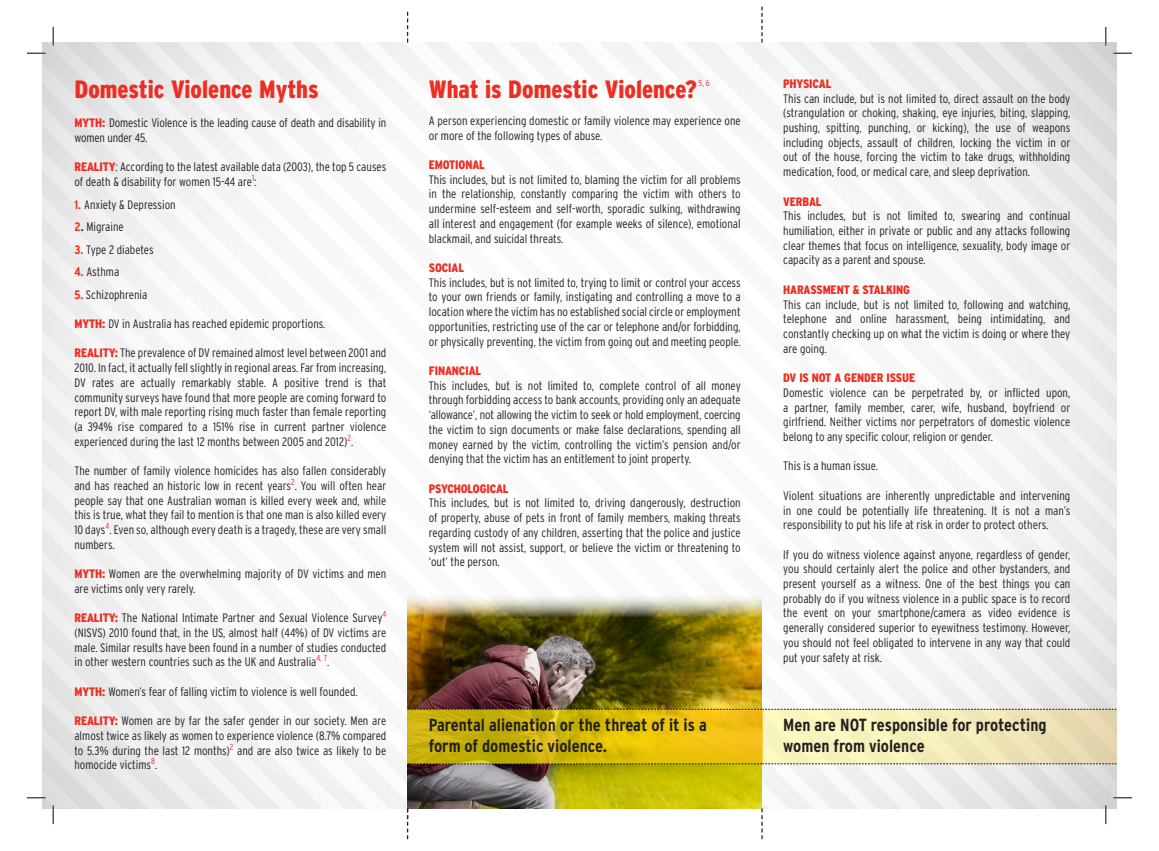
<style>
.page{position:relative;width:1159px;height:851px;background:#fff}
.page>*{position:absolute;margin:0;border:0;box-sizing:border-box;transform-origin:0 0}
.t1{font:900 condensed 25px "Interstate";color:#ee2e22}
.t2{font:700 condensed 17.5px/21.2px "Interstate";color:#231f20}
.t3{font:300 condensed 12.25px/14.8px "Interstate";color:#231f20;text-align:justify}
.t4{font:900 condensed 12.25px "Interstate";letter-spacing:-.01em;color:#ee2e22}
.t5{font:300 condensed 8.75px "Interstate";color:#ee2e22}
.s1{font-weight:900;color:#ee2e22}
.s2{font-weight:700;color:#ee2e22}
.s3{font-weight:700}
</style>
<div class="page">
<img style="left:43px;top:43px;width:1073px;height:765px">
<img style="left:407px;top:593px;width:354px;height:215px">
<svg style="left:407px;top:808px;width:1px;height:31px"></svg>
<svg style="left:407px;top:12px;width:1px;height:31px"></svg>
<svg style="left:761px;top:6px;width:1px;height:37px"></svg>
<svg style="left:761px;top:808px;width:1px;height:31px"></svg>
<div style="left:762px;top:709px;width:354px;height:54px;background:linear-gradient(to right,#fdfcc2,#e7d8b0)"></div>
<svg style="left:407px;top:709px;width:355px;height:54px"></svg>
<svg style="left:407px;top:763px;width:709px;height:1px"></svg>
<svg style="left:407px;top:708px;width:709px;height:1px"></svg>
<svg style="left:27px;top:52px;width:19px;height:2px"></svg>
<svg style="left:1113px;top:52px;width:19px;height:2px"></svg>
<svg style="left:27px;top:796px;width:19px;height:2px"></svg>
<svg style="left:1113px;top:796px;width:19px;height:2px"></svg>
<svg style="left:52px;top:27px;width:2px;height:19px"></svg>
<svg style="left:52px;top:805px;width:2px;height:18px"></svg>
<svg style="left:1105px;top:27px;width:1px;height:19px"></svg>
<svg style="left:1105px;top:805px;width:1px;height:18px"></svg>
<p class="t1" style="left:74px;top:75px;width:246px">Domestic Violence Myths</p>
<p class="t3" style="left:74px;top:115px;width:313px"><span class="s1">MYTH:</span> Domestic Violence is the leading cause of death and disability in women under 45.</p>
<p class="t3" style="left:74px;top:159px;width:313px"><span class="s1">REALITY</span>: According to the latest available data (2003), the top 5 causes of death &amp; disability for women 15-44 are<sup>1</sup>:</p>
<p class="t3" style="left:74px;top:197px;width:103px"><span class="s2">1.</span> Anxiety &amp; Depression</p>
<p class="t3" style="left:74px;top:219px;width:51px"><span class="s2">2</span><span class="s3">.</span> Migraine</p>
<p class="t3" style="left:74px;top:242px;width:81px"><span class="s2">3.</span> Type 2 diabetes</p>
<p class="t3" style="left:74px;top:264px;width:46px"><span class="s2">4.</span> Asthma</p>
<p class="t3" style="left:74px;top:287px;width:74px"><span class="s2">5.</span> Schizophrenia</p>
<p class="t3" style="left:74px;top:316px;width:253px"><span class="s1">MYTH:</span> DV in Australia has reached epidemic proportions.</p>
<p class="t3" style="left:74px;top:345px;width:313px"><span class="s1">REALITY:</span> The prevalence of DV remained almost level between 2001 and 2010. In fact, it actually fell slightly in regional areas. Far from increasing, DV rates are actually remarkably stable. A positive trend is that community surveys have found that more people are coming forward to report DV, with male reporting rising much faster than female reporting (a 394% rise compared to a 151% rise in current partner violence experienced during the last 12 months between 2005 and 2012)<sup>2</sup>.</p>
<p class="t3" style="left:74px;top:463px;width:313px">The number of family violence homicides has also fallen considerably and has reached an historic low in recent years<sup>2</sup>. You will often hear people say that one Australian woman is killed every week and, while this is true, what they fail to mention is that one man is also killed every 10 days<sup>4</sup>. Even so, although every death is a tragedy, these are very small numbers.</p>
<p class="t3" style="left:74px;top:566px;width:313px"><span class="s1">MYTH:</span> Women are the overwhelming majority of DV victims and men are victims only very rarely.</p>
<p class="t3" style="left:74px;top:610px;width:313px"><span class="s1">REALITY:</span> The National Intimate Partner and Sexual Violence Survey<sup>4 </sup>(NISVS) 2010 found that, in the US, almost half (44%) of DV victims are male. Similar results have been found in a number of studies conducted in other western countries such as the UK and Australia<sup>4,</sup> <sup>7</sup>.</p>
<p class="t3" style="left:74px;top:683px;width:285px"><span class="s1">MYTH:</span> Women’s fear of falling victim to violence is well founded.</p>
<p class="t3" style="left:74px;top:713px;width:313px"><span class="s1">REALITY:</span> Women are by far the safer gender in our society. Men are almost twice as likely as women to experience violence (8.7% compared to 5.3% during the last 12 months)<sup>2</sup> and are also twice as likely to be homocide victims<sup>8</sup>.</p>
<p class="t1" style="left:429px;top:75px;width:269px">What is Domestic Violence?</p>
<p class="t5" style="left:698px;top:78px;width:12px">5, 6</p>
<p class="t3" style="left:429px;top:113px;width:313px">A person experiencing domestic or family violence may experience one or more of the following types of abuse.</p>
<p class="t4" style="left:429px;top:158px;width:58px">EMOTIONAL</p>
<p class="t3" style="left:429px;top:172px;width:313px">This includes, but is not limited to, blaming the victim for all problems in the relationship, constantly comparing the victim with others to undermine self-esteem and self-worth, sporadic sulking, withdrawing all interest and engagement (for example weeks of silence), emotional blackmail, and suicidal threats.</p>
<p class="t4" style="left:429px;top:261px;width:37px">SOCIAL</p>
<p class="t3" style="left:429px;top:275px;width:313px">This includes, but is not limited to, trying to limit or control your access to your own friends or family, instigating and controlling a move to a location where the victim has no established social circle or employment opportunities, restricting use of the car or telephone and/or forbidding, or physically preventing, the victim from going out and meeting people.</p>
<p class="t4" style="left:429px;top:364px;width:54px">FINANCIAL</p>
<p class="t3" style="left:429px;top:378px;width:313px">This includes, but is not limited to, complete control of all money through forbidding access to bank accounts, providing only an adequate ‘allowance’, not allowing the victim to seek or hold employment, coercing the victim to sign documents or make false declarations, spending all money earned by the victim, controlling the victim’s pension and/or denying that the victim has an entitlement to joint property.</p>
<p class="t4" style="left:429px;top:481px;width:81px">PSYCHOLOGICAL</p>
<p class="t3" style="left:429px;top:495px;width:313px">This includes, but is not limited to, driving dangerously, destruction of property, abuse of pets in front of family members, making threats regarding custody of any children, asserting that the police and justice system will not assist, support, or believe the victim or threatening to ‘out’ the person.</p>
<p class="t2" style="left:429px;top:714px;width:279px">Parental alienation or the threat of it is a form of domestic violence.</p>
<p class="t4" style="left:783px;top:77px;width:50px">PHYSICAL</p>
<p class="t3" style="left:783px;top:91px;width:289px">This can include, but is not limited to, direct assault on the body (strangulation or choking, shaking, eye injuries, biting, slapping, pushing, spitting, punching, or kicking), the use of weapons including objects, assault of children, locking the victim in or out of the house, forcing the victim to take drugs, withholding medication, food, or medical care, and sleep deprivation.</p>
<p class="t4" style="left:783px;top:194px;width:40px">VERBAL</p>
<p class="t3" style="left:783px;top:208px;width:289px">This includes, but is not limited to, swearing and continual humiliation, either in private or public and any attacks following clear themes that focus on intelligence, sexuality, body image or capacity as a parent and spouse.</p>
<p class="t4" style="left:783px;top:283px;width:128px">HARASSMENT &amp; STALKING</p>
<p class="t3" style="left:783px;top:297px;width:289px">This can include, but is not limited to, following and watching, telephone and online harassment, being intimidating, and constantly checking up on what the victim is doing or where they are going.</p>
<p class="t4" style="left:783px;top:371px;width:133px">DV IS NOT A GENDER ISSUE</p>
<p class="t3" style="left:783px;top:385px;width:289px">Domestic violence can be perpetrated by, or inflicted upon, a partner, family member, carer, wife, husband, boyfriend or girlfriend. Neither victims nor perpetrators of domestic violence belong to any specific colour, religion or gender.</p>
<p class="t3" style="left:783px;top:458px;width:96px">This is a human issue.</p>
<p class="t3" style="left:783px;top:488px;width:289px">Violent situations are inherently unpredictable and intervening in one could be potentially life threatening. It is not a man’s responsibility to put his life at risk in order to protect others.</p>
<p class="t3" style="left:783px;top:546px;width:289px">If you do witness violence against anyone, regardless of gender, you should certainly alert the police and other bystanders, and present yourself as a witness. One of the best things you can probably do if you witness violence in a public space is to record the event on your smartphone/camera as video evidence is generally considered superior to eyewitness testimony. However, you should not feel obligated to intervene in any way that could put your safety at risk.</p>
<p class="t2" style="left:783px;top:714px;width:265px">Men are NOT responsible for protecting</p>
<p class="t2" style="left:783px;top:735px;width:143px">women from violence</p>
</div>
